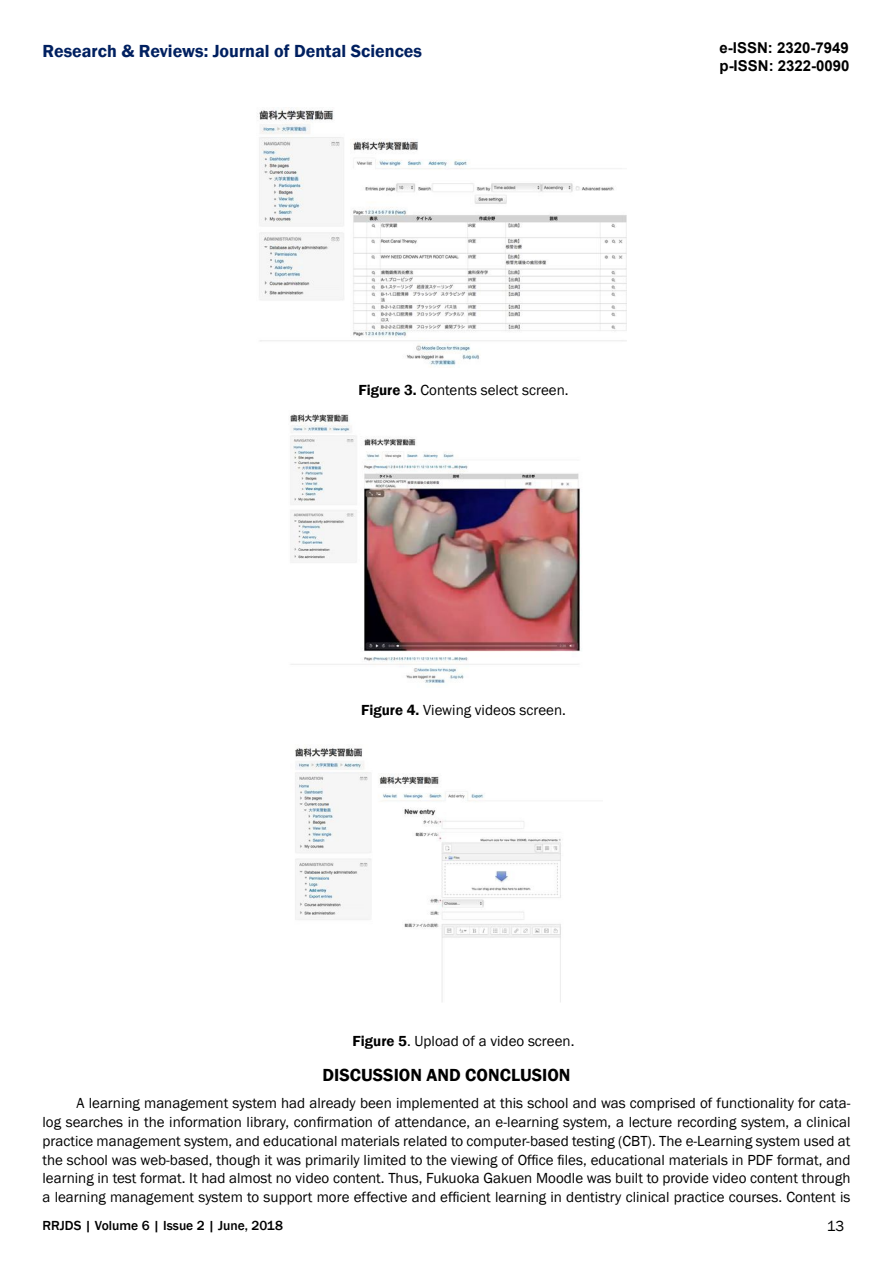
<style>
.page{position:relative;width:893px;height:1263px;background:#fff}
.page>*{position:absolute;margin:0;border:0;box-sizing:border-box;transform-origin:0 0}
.t1{font:600 18px "Franklin Gothic";color:#002060}
.t2{font:600 18px "Franklin Gothic";color:#000}
.t3{font:15px/18.8px "Franklin Gothic";color:#000;text-align:justify}
.t4{font:700 15px/18px "Arial";color:#000}
.t5{font:500 13.5px "Franklin Gothic";color:#000}
.s1{font-weight:600}
</style>
<div class="page">
<img style="left:257px;top:109px;width:370px;height:258px">
<img style="left:290px;top:414px;width:291px;height:270px">
<img style="left:295px;top:748px;width:266px;height:254px">
<p class="t1" style="left:43px;top:40px;width:381px">Research &amp; Reviews: Journal of Dental Sciences</p>
<p class="t3" style="left:358px;top:380px;width:212px"><span class="s1">Figure 3.</span> Contents select screen.</p>
<p class="t3" style="left:361px;top:701px;width:206px"><span class="s1">Figure 4.</span> Viewing videos screen.</p>
<p class="t4" style="left:719px;top:40px;width:132px">e-ISSN: 2320-7949 p-ISSN: 2322-0090</p>
<p class="t3" style="left:353px;top:1031px;width:223px"><span class="s1">Figure 5</span>. Upload of a video screen.</p>
<p class="t2" style="left:322px;top:1064px;width:249px">DISCUSSION AND CONCLUSION</p>
<p class="t3" style="left:43px;top:1094px;width:809px;text-indent:34px">A learning management system had already been implemented at this school and was comprised of functionality for cata&shy;log searches in the information library, confirmation of attendance, an e-learning system, a lecture recording system, a clinical practice management system, and educational materials related to computer-based testing (CBT). The e-Learning system used at the school was web-based, though it was primarily limited to the viewing of Office files, educational materials in PDF format, and learning in test format. It had almost no video content. Thus, Fukuoka Gakuen Moodle was built to provide video content through a learning management system to support more effective and efficient learning in dentistry clinical practice courses. Content is</p>
<p class="t5" style="left:43px;top:1217px;width:242px">RRJDS | Volume 6 | Issue 2 | June, 2018</p>
<p class="t3" style="left:827px;top:1217px;width:19px">13</p>
</div>
